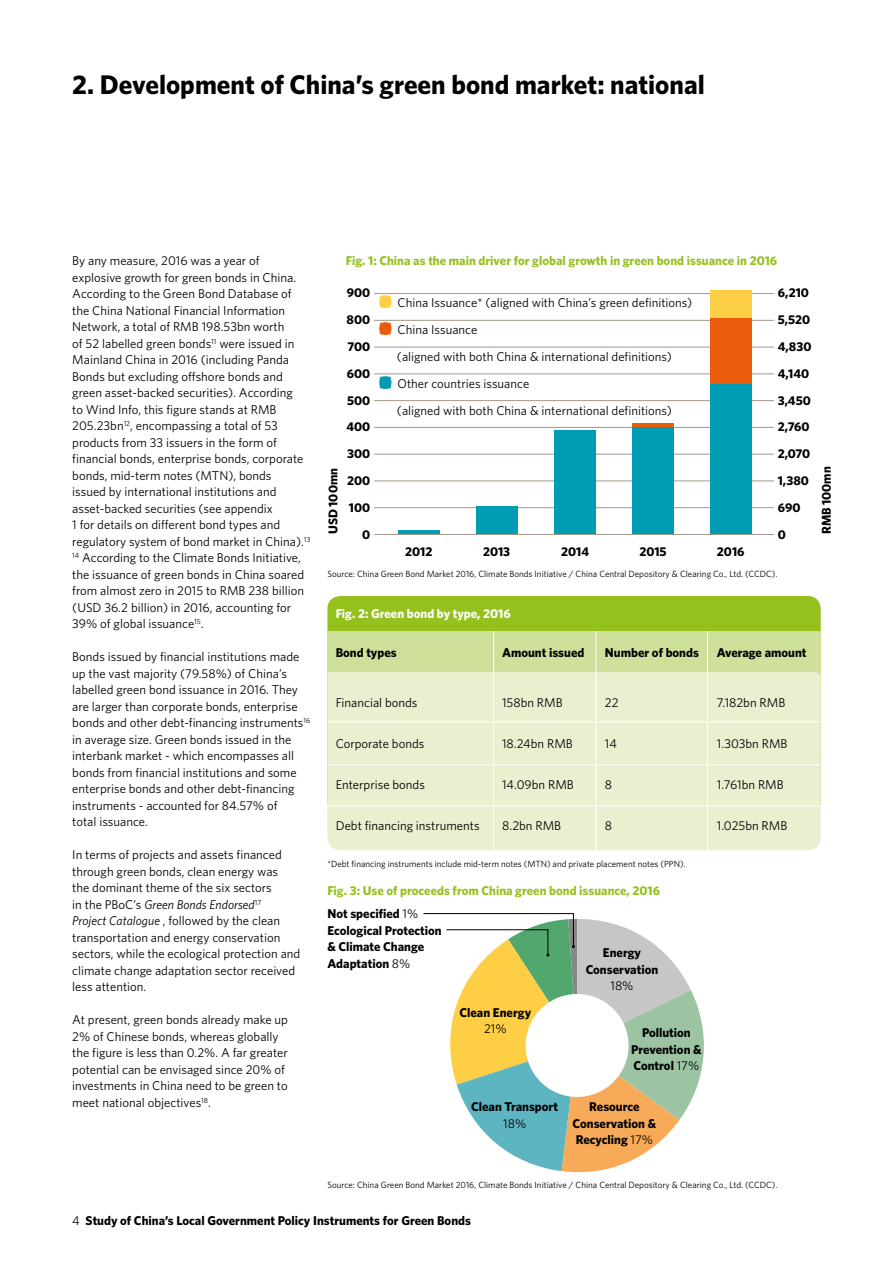
<style>
.page{position:relative;width:893px;height:1263px;background:#fff}
.page>*{position:absolute;margin:0;border:0;box-sizing:border-box;transform-origin:0 0}
.t1{font:700 27px "Whitney";color:#000}
.t2{font:12.75px/16.5px "Whitney";color:#000}
.t3{font:700 12.75px/16.5px "Whitney";color:#000;text-align:center}
.t4{font:700 12.75px "Whitney";color:#95c11f}
.t5{font:700 12.75px "Whitney";color:#fff}
.t6{font:9px "Whitney";color:#000}
.s1{font-style:italic}
.s2{font-weight:700;font-size:36px;color:#fecf44}
.s3{font-weight:700;font-size:36px;color:#ea5b0b}
.s4{font-weight:700;font-size:36px;color:#009cb4}
.s5{font-weight:400}
</style>
<div class="page">
<div style="left:327px;top:596px;width:494px;height:218px;background:#95c11f;border-radius:13px"></div>
<div style="left:327px;top:631px;width:494px;height:219px;background:#e8f0d0;border-radius:13px"></div>
<div style="left:327px;top:631px;width:494px;height:42px;background:#cfe09b"></div>
<hr style="left:327px;top:672px;width:490px;height:1px;background:#fff">
<hr style="left:327px;top:721px;width:494px;height:1px;background:#fff">
<hr style="left:327px;top:764px;width:494px;height:1px;background:#fff">
<hr style="left:327px;top:806px;width:494px;height:1px;background:#fff">
<hr style="left:493px;top:631px;width:1px;height:220px;background:#fff">
<hr style="left:707px;top:631px;width:1px;height:220px;background:#fff">
<hr style="left:596px;top:631px;width:1px;height:220px;background:#fff">
<hr style="left:374px;top:480px;width:400px;height:1px;background:#a49786">
<hr style="left:374px;top:373px;width:400px;height:1px;background:#a49786">
<hr style="left:374px;top:427px;width:400px;height:1px;background:#a49786">
<hr style="left:374px;top:454px;width:400px;height:1px;background:#a49786">
<hr style="left:374px;top:347px;width:400px;height:1px;background:#a49786">
<hr style="left:374px;top:507px;width:400px;height:1px;background:#a49786">
<hr style="left:374px;top:400px;width:400px;height:1px;background:#a49786">
<hr style="left:374px;top:320px;width:400px;height:1px;background:#a49786">
<hr style="left:374px;top:293px;width:400px;height:1px;background:#a49786">
<div style="left:632px;top:426px;width:42px;height:109px;background:#009cb4"></div>
<hr style="left:632px;top:423px;width:42px;height:3px;background:#ea5b0b">
<div style="left:710px;top:384px;width:41px;height:151px;background:#009cb4"></div>
<div style="left:710px;top:290px;width:41px;height:29px;background:#fecf44"></div>
<div style="left:710px;top:319px;width:41px;height:65px;background:#ea5b0b"></div>
<div style="left:399px;top:530px;width:41px;height:5px;background:#009cb4"></div>
<div style="left:554px;top:431px;width:42px;height:104px;background:#009cb4"></div>
<div style="left:477px;top:506px;width:41px;height:29px;background:#009cb4"></div>
<hr style="left:374px;top:534px;width:400px;height:1px;background:#a49786">
<svg style="left:423px;top:913px;width:281px;height:260px"></svg>
<h1 class="t1" style="left:72px;top:68px;width:634px">2. Development of China’s green bond market: national</h1>
<p class="t2" style="left:72px;top:252px;width:240px">By any measure, 2016 was a year of explosive growth for green bonds in China.<br>According to the Green Bond Database of the China National Financial Information Network, a total of RMB 198.53bn worth<br>of 52 labelled green bonds<sup>11</sup> were issued in Mainland China in 2016 (including Panda Bonds but excluding offshore bonds and green asset-backed securities). According<br>to Wind Info, this figure stands at RMB 205.23bn<sup>12</sup>, encompassing a total of 53 products from 33 issuers in the form of financial bonds, enterprise bonds, corporate bonds, mid-term notes (MTN), bonds<br>issued by international institutions and asset-backed securities (see appendix<br>1 for details on different bond types and regulatory system of bond market in China).<sup>13<br>14</sup> According to the Climate Bonds Initiative, the issuance of green bonds in China soared from almost zero in 2015 to RMB 238 billion (USD 36.2 billion) in 2016, accounting for 39% of global issuance<sup>15</sup>.</p>
<p class="t2" style="left:72px;top:648px;width:240px">Bonds issued by financial institutions made up the vast majority (79.58%) of China’s labelled green bond issuance in 2016. They are larger than corporate bonds, enterprise bonds and other debt-financing instruments<sup>16 </sup>in average size. Green bonds issued in the interbank market - which encompasses all bonds from financial institutions and some enterprise bonds and other debt-financing instruments - accounted for 84.57% of<br>total issuance.</p>
<p class="t2" style="left:72px;top:846px;width:230px">In terms of projects and assets financed through green bonds, clean energy was<br>the dominant theme of the six sectors<br>in the PBoC’s <span class="s1">Green Bonds Endorsed</span><sup>17<br></sup><span class="s1">Project Catalogue</span> , followed by the clean transportation and energy conservation sectors, while the ecological protection and climate change adaptation sector received less attention.</p>
<p class="t2" style="left:72px;top:1011px;width:217px">At present, green bonds already make up 2% of Chinese bonds, whereas globally the figure is less than 0.2%. A far greater potential can be envisaged since 20% of investments in China need to be green to meet national objectives<sup>18</sup>.</p>
<p class="t4" style="left:346px;top:253px;width:433px">Fig. 1: China as the main driver for global growth in green bond issuance in 2016</p>
<p class="t3" style="left:347px;top:284px;width:25px">900</p>
<p class="t3" style="left:778px;top:284px;width:33px">6,210</p>
<p class="t2" style="left:377px;top:294px;width:317px"><span class="s2">•</span> China Issuance* (aligned with China’s green definitions)</p>
<p class="t2" style="left:397px;top:316px;width:277px;line-height:27px;text-indent:-20px"><span class="s3">•</span> China Issuance<br>(aligned with both China &amp; international definitions)</p>
<p class="t2" style="left:397px;top:370px;width:277px;line-height:27px;text-indent:-20px"><span class="s4">•</span> Other countries issuance<br>(aligned with both China &amp; international definitions)</p>
<p class="t3" style="left:347px;top:311px;width:25px">800</p>
<p class="t3" style="left:778px;top:311px;width:34px">5,520</p>
<p class="t3" style="left:347px;top:338px;width:24px">700</p>
<p class="t3" style="left:778px;top:338px;width:35px">4,830</p>
<p class="t3" style="left:347px;top:365px;width:25px">600</p>
<p class="t3" style="left:778px;top:365px;width:33px">4,140</p>
<p class="t3" style="left:347px;top:392px;width:25px">500</p>
<p class="t3" style="left:778px;top:392px;width:35px">3,450</p>
<p class="t3" style="left:346px;top:418px;width:25px">400</p>
<p class="t3" style="left:778px;top:418px;width:33px">2,760</p>
<p class="t3" style="left:347px;top:445px;width:25px">300</p>
<p class="t3" style="left:778px;top:445px;width:34px">2,070</p>
<p class="t3" style="left:325px;top:534px;width:68px;rotate:-90deg">USD 100mn</p>
<p class="t3" style="left:818px;top:534px;width:69px;rotate:-90deg">RMB 100mn</p>
<p class="t3" style="left:405px;top:543px;width:29px">2012</p>
<p class="t3" style="left:483px;top:543px;width:29px">2013</p>
<p class="t3" style="left:561px;top:543px;width:30px">2014</p>
<p class="t3" style="left:639px;top:543px;width:29px">2015</p>
<p class="t3" style="left:717px;top:543px;width:29px">2016</p>
<p class="t6" style="left:327px;top:569px;width:452px">Source: China Green Bond Market 2016, Climate Bonds Initiative / China Central Depository &amp; Clearing Co., Ltd. (CCDC).</p>
<p class="t3" style="left:347px;top:472px;width:25px">200</p>
<p class="t3" style="left:778px;top:472px;width:33px">1,380</p>
<p class="t3" style="left:349px;top:499px;width:23px">100</p>
<p class="t3" style="left:778px;top:499px;width:24px">690</p>
<p class="t3" style="left:362px;top:526px;width:10px">0</p>
<p class="t3" style="left:778px;top:526px;width:10px">0</p>
<p class="t5" style="left:336px;top:605px;width:177px">Fig. 2: Green bond by type, 2016</p>
<p class="t3" style="left:336px;top:644px;width:62px">Bond types</p>
<p class="t2" style="left:336px;top:693px;width:83px">Financial bonds</p>
<p class="t2" style="left:336px;top:735px;width:90px">Corporate bonds</p>
<p class="t2" style="left:336px;top:776px;width:91px">Enterprise bonds</p>
<p class="t2" style="left:336px;top:817px;width:145px">Debt financing instruments</p>
<p class="t3" style="left:502px;top:644px;width:84px">Amount issued</p>
<p class="t2" style="left:502px;top:693px;width:62px">158bn RMB</p>
<p class="t2" style="left:502px;top:735px;width:72px">18.24bn RMB</p>
<p class="t2" style="left:502px;top:776px;width:73px">14.09bn RMB</p>
<p class="t2" style="left:502px;top:817px;width:61px">8.2bn RMB</p>
<p class="t3" style="left:605px;top:644px;width:96px">Number of bonds</p>
<p class="t2" style="left:605px;top:693px;width:15px">22</p>
<p class="t2" style="left:605px;top:735px;width:14px">14</p>
<p class="t2" style="left:605px;top:776px;width:9px">8</p>
<p class="t2" style="left:605px;top:817px;width:9px">8</p>
<p class="t6" style="left:327px;top:859px;width:360px">*Debt financing instruments include mid-term notes (MTN) and private placement notes (PPN).</p>
<p class="t4" style="left:327px;top:883px;width:334px">Fig. 3: Use of proceeds from China green bond issuance, 2016</p>
<p class="t3" style="left:327px;top:905px;width:116px;text-align:left">Not specified <span class="s5">1%<br></span>Ecological Protection &amp; Climate Change<br>Adaptation <span class="s5">8%</span></p>
<p class="t3" style="left:460px;top:1004px;width:73px">Clean Energy</p>
<p class="t2" style="left:484px;top:1020px;width:24px">21%</p>
<p class="t3" style="left:471px;top:1098px;width:88px">Clean Transport</p>
<p class="t2" style="left:503px;top:1115px;width:25px">18%</p>
<p class="t3" style="left:586px;top:944px;width:74px">Energy<br>Conservation</p>
<p class="t2" style="left:610px;top:977px;width:25px">18%</p>
<p class="t3" style="left:631px;top:1024px;width:72px">Pollution<br>Prevention &amp;<br>Control <span class="s5">17%</span></p>
<p class="t3" style="left:573px;top:1098px;width:85px">Resource<br>Conservation &amp;<br>Recycling <span class="s5">17%</span></p>
<p class="t3" style="left:717px;top:644px;width:91px">Average amount</p>
<p class="t2" style="left:717px;top:693px;width:70px">7.182bn RMB</p>
<p class="t2" style="left:717px;top:735px;width:72px">1.303bn RMB</p>
<p class="t2" style="left:717px;top:776px;width:68px">1.761bn RMB</p>
<p class="t2" style="left:717px;top:817px;width:72px">1.025bn RMB</p>
<p class="t6" style="left:327px;top:1179px;width:452px">Source: China Green Bond Market 2016, Climate Bonds Initiative / China Central Depository &amp; Clearing Co., Ltd. (CCDC).</p>
<p class="t3" style="left:72px;top:1212px;width:400px"><span class="s5">4</span> Study of China’s Local Government Policy Instruments for Green Bonds</p>
</div>
